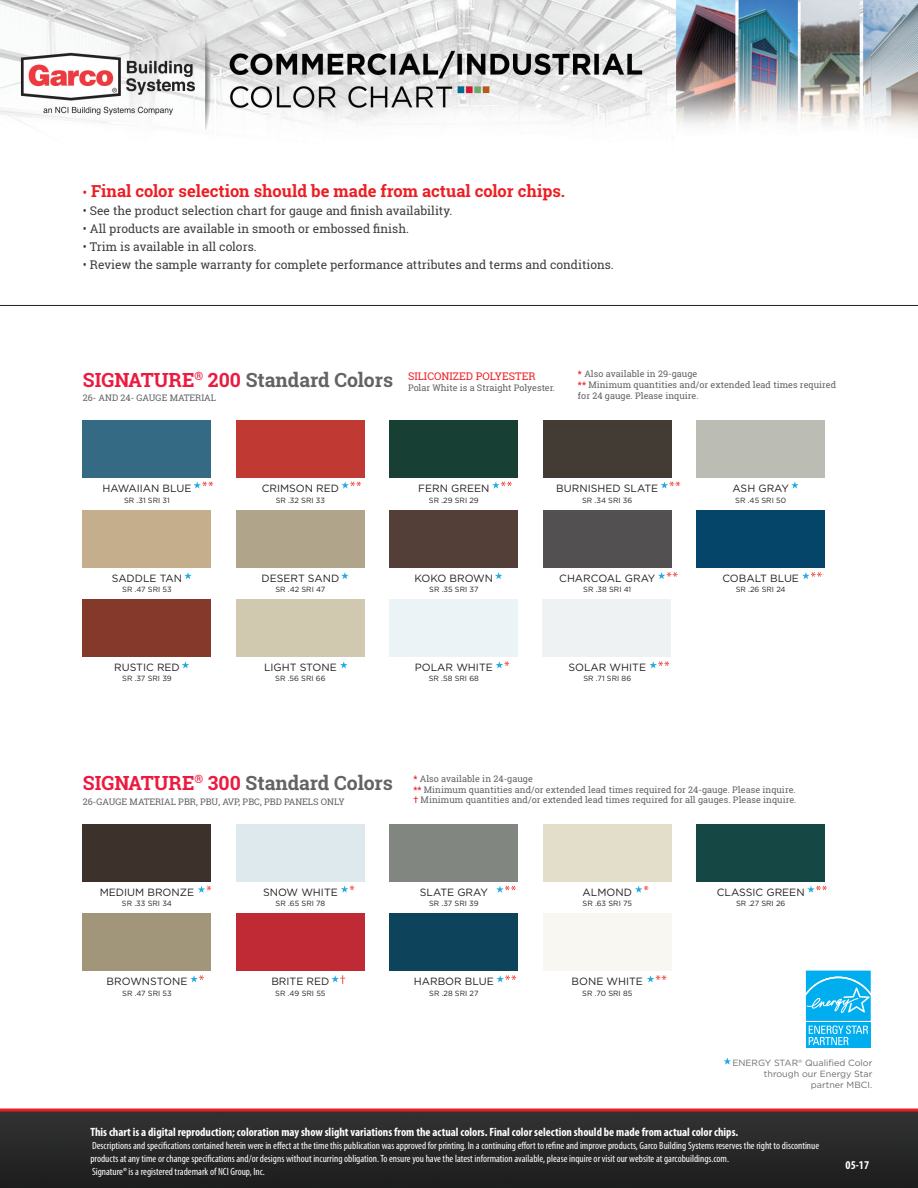
<style>
.page{position:relative;width:918px;height:1188px;background:#fff}
.page>*{position:absolute;margin:0;border:0;box-sizing:border-box;transform-origin:0 0}
.t1{font:700 19.5px "Roboto Slab";color:#636366}
.t2{font:700 16.5px "Roboto Slab";color:#ee1d23}
.t3{font:12px "Roboto Slab";color:#3e3e3f}
.t4{font:700 condensed 12px "Myriad Pro";color:#fff}
.t5{font:condensed 10.5px/12.6px "Myriad Pro";color:#fff}
.t6{font:10.5px "Gotham";color:#231f20}
.t7{font:10.5px "Roboto Slab";color:#ee1d23}
.t8{font:9px "Roboto Slab";letter-spacing:.005em;color:#636366}
.t9{font:9px "Gotham";color:#6c6d70}
.t10{font:7.5px "Gotham";color:#231f20}
.s1{font-size:12px}
.s2{color:#ed1a40}
.s3{font-weight:700;color:#ee1d23}
.s4{color:#ee1d23}
</style>
<div class="page">
<img style="left:0;top:1112px;width:918px;height:76px">
<svg style="left:0;top:1108px;width:918px;height:4px;background:#d83b3f"></svg>
<img style="left:0;top:0;width:918px;height:130px">
<hr style="left:0;top:305px;width:918px;height:1px;background:#231f20">
<svg style="left:805px;top:970px;width:66px;height:78px;background:#2ebcf1"></svg>
<svg style="left:724px;top:1057px;width:7px;height:8px"></svg>
<svg style="left:194px;top:482px;width:19px;height:7px"></svg>
<svg style="left:341px;top:482px;width:20px;height:7px"></svg>
<svg style="left:661px;top:482px;width:19px;height:7px"></svg>
<svg style="left:492px;top:482px;width:20px;height:7px"></svg>
<svg style="left:184px;top:572px;width:8px;height:7px"></svg>
<svg style="left:341px;top:572px;width:8px;height:7px"></svg>
<svg style="left:495px;top:572px;width:7px;height:7px"></svg>
<svg style="left:658px;top:572px;width:20px;height:7px"></svg>
<svg style="left:340px;top:661px;width:7px;height:7px"></svg>
<svg style="left:791px;top:482px;width:8px;height:7px"></svg>
<svg style="left:182px;top:661px;width:7px;height:7px"></svg>
<svg style="left:496px;top:661px;width:13px;height:7px"></svg>
<svg style="left:802px;top:572px;width:20px;height:7px"></svg>
<svg style="left:650px;top:661px;width:19px;height:7px"></svg>
<svg style="left:496px;top:886px;width:20px;height:7px"></svg>
<svg style="left:807px;top:886px;width:20px;height:7px"></svg>
<svg style="left:198px;top:886px;width:13px;height:7px"></svg>
<svg style="left:341px;top:886px;width:13px;height:7px"></svg>
<svg style="left:635px;top:886px;width:13px;height:7px"></svg>
<svg style="left:497px;top:975px;width:19px;height:7px"></svg>
<svg style="left:647px;top:975px;width:19px;height:7px"></svg>
<svg style="left:331px;top:975px;width:14px;height:9px"></svg>
<svg style="left:190px;top:975px;width:14px;height:7px"></svg>
<div style="left:83px;top:824px;width:128px;height:58px;background:#3c312b"></div>
<div style="left:236px;top:824px;width:129px;height:58px;background:#dde9ec"></div>
<div style="left:390px;top:824px;width:128px;height:58px;background:#828681"></div>
<div style="left:543px;top:824px;width:128px;height:58px;background:#e3deca"></div>
<div style="left:697px;top:824px;width:128px;height:58px;background:#154844"></div>
<div style="left:83px;top:913px;width:128px;height:58px;background:#a1957a"></div>
<div style="left:236px;top:913px;width:129px;height:58px;background:#bf2a34"></div>
<div style="left:390px;top:913px;width:128px;height:58px;background:#0e445b"></div>
<div style="left:543px;top:913px;width:128px;height:58px;background:#f8f7f1"></div>
<div style="left:83px;top:421px;width:128px;height:57px;background:#346a84"></div>
<div style="left:236px;top:421px;width:129px;height:57px;background:#c03933"></div>
<div style="left:390px;top:421px;width:128px;height:57px;background:#173f34"></div>
<div style="left:543px;top:421px;width:128px;height:57px;background:#433c35"></div>
<div style="left:697px;top:421px;width:128px;height:57px;background:#bbbcb4"></div>
<div style="left:83px;top:599px;width:128px;height:58px;background:#85392b"></div>
<div style="left:236px;top:599px;width:129px;height:58px;background:#d1c9af"></div>
<div style="left:390px;top:599px;width:128px;height:58px;background:#ebf3f6"></div>
<div style="left:543px;top:599px;width:128px;height:58px;background:#eff2f3"></div>
<div style="left:83px;top:510px;width:128px;height:58px;background:#c5ae8c"></div>
<div style="left:236px;top:510px;width:129px;height:58px;background:#b0a58a"></div>
<div style="left:390px;top:510px;width:128px;height:58px;background:#533f37"></div>
<div style="left:543px;top:510px;width:128px;height:58px;background:#525051"></div>
<div style="left:697px;top:510px;width:128px;height:58px;background:#06456a"></div>
<p class="t2" style="left:83px;top:180px;width:484px"><span class="s1">•</span> Final color selection should be made from actual color chips.</p>
<p class="t3" style="left:83px;top:203px;width:371px">• See the product selection chart for gauge and finish availability.</p>
<p class="t3" style="left:83px;top:221px;width:328px">• All products are available in smooth or embossed finish.</p>
<p class="t3" style="left:83px;top:239px;width:175px">• Trim is available in all colors.</p>
<p class="t3" style="left:83px;top:257px;width:532px">• Review the sample warranty for complete performance attributes and terms and conditions.</p>
<p class="t1" style="left:83px;top:366px;width:312px"><span class="s2">SIGNATURE</span><sup>®</sup> <span class="s2">200</span> Standard Colors</p>
<p class="t7" style="left:408px;top:369px;width:129px">SILICONIZED POLYESTER</p>
<p class="t8" style="left:408px;top:381px;width:149px">Polar White is a Straight Polyester.</p>
<p class="t8" style="left:83px;top:392px;width:135px">26- AND 24- GAUGE MATERIAL</p>
<p class="t8" style="left:578px;top:368px;width:121px"><span class="s3">*</span> Also available in 29-gauge</p>
<p class="t8" style="left:578px;top:378px;width:260px"><span class="s3">**</span> Minimum quantities and/or extended lead times required</p>
<p class="t8" style="left:578px;top:389px;width:122px">for 24 gauge. Please inquire.</p>
<p class="t6" style="left:102px;top:482px;width:91px">HAWAIIAN BLUE</p>
<p class="t10" style="left:124px;top:496px;width:47px">SR .31 SRI 31</p>
<p class="t6" style="left:262px;top:482px;width:79px">CRIMSON RED</p>
<p class="t10" style="left:276px;top:496px;width:51px">SR .32 SRI 33</p>
<p class="t6" style="left:418px;top:482px;width:73px">FERN GREEN</p>
<p class="t10" style="left:429px;top:496px;width:51px">SR .29 SRI 29</p>
<p class="t6" style="left:556px;top:482px;width:103px">BURNISHED SLATE</p>
<p class="t10" style="left:582px;top:496px;width:52px">SR .34 SRI 36</p>
<p class="t6" style="left:732px;top:482px;width:58px">ASH GRAY</p>
<p class="t10" style="left:735px;top:496px;width:52px">SR .45 SRI 50</p>
<p class="t6" style="left:112px;top:571px;width:72px">SADDLE TAN</p>
<p class="t10" style="left:122px;top:585px;width:51px">SR .47 SRI 53</p>
<p class="t6" style="left:262px;top:571px;width:79px">DESERT SAND</p>
<p class="t10" style="left:275px;top:585px;width:51px">SR .42 SRI 47</p>
<p class="t6" style="left:415px;top:571px;width:80px">KOKO BROWN</p>
<p class="t10" style="left:429px;top:585px;width:51px">SR .35 SRI 37</p>
<p class="t6" style="left:559px;top:571px;width:98px">CHARCOAL GRAY</p>
<p class="t10" style="left:583px;top:585px;width:50px">SR .38 SRI 41</p>
<p class="t6" style="left:722px;top:571px;width:78px">COBALT BLUE</p>
<p class="t10" style="left:736px;top:585px;width:51px">SR .26 SRI 24</p>
<p class="t6" style="left:114px;top:661px;width:67px">RUSTIC RED</p>
<p class="t10" style="left:122px;top:674px;width:51px">SR .37 SRI 39</p>
<p class="t6" style="left:264px;top:661px;width:74px">LIGHT STONE</p>
<p class="t10" style="left:275px;top:674px;width:52px">SR .56 SRI 66</p>
<p class="t6" style="left:415px;top:661px;width:79px">POLAR WHITE</p>
<p class="t10" style="left:429px;top:674px;width:52px">SR .58 SRI 68</p>
<p class="t6" style="left:568px;top:661px;width:79px">SOLAR WHITE</p>
<p class="t10" style="left:583px;top:674px;width:49px">SR .71 SRI 86</p>
<p class="t1" style="left:83px;top:769px;width:312px"><span class="s2">SIGNATURE</span><sup>®</sup> <span class="s2">300</span> Standard Colors</p>
<p class="t8" style="left:83px;top:795px;width:263px">26-GAUGE MATERIAL PBR, PBU, AVP, PBC, PBD PANELS ONLY</p>
<p class="t8" style="left:413px;top:772px;width:121px"><span class="s3">*</span> Also available in 24-gauge</p>
<p class="t8" style="left:413px;top:783px;width:384px"><span class="s3">**</span> Minimum quantities and/or extended lead times required for 24-gauge. Please inquire.</p>
<p class="t8" style="left:413px;top:794px;width:385px"><span class="s4">†</span> Minimum quantities and/or extended lead times required for all gauges. Please inquire.</p>
<p class="t6" style="left:100px;top:886px;width:96px">MEDIUM BRONZE</p>
<p class="t10" style="left:122px;top:899px;width:52px">SR .33 SRI 34</p>
<p class="t6" style="left:107px;top:975px;width:82px">BROWNSTONE</p>
<p class="t10" style="left:122px;top:989px;width:51px">SR .47 SRI 53</p>
<p class="t6" style="left:263px;top:886px;width:76px">SNOW WHITE</p>
<p class="t10" style="left:276px;top:899px;width:51px">SR .65 SRI 78</p>
<p class="t6" style="left:271px;top:975px;width:60px">BRITE RED</p>
<p class="t10" style="left:275px;top:989px;width:52px">SR .49 SRI 55</p>
<p class="t6" style="left:420px;top:886px;width:70px">SLATE GRAY</p>
<p class="t10" style="left:429px;top:899px;width:51px">SR .37 SRI 39</p>
<p class="t6" style="left:414px;top:975px;width:81px">HARBOR BLUE</p>
<p class="t10" style="left:429px;top:989px;width:51px">SR .28 SRI 27</p>
<p class="t6" style="left:583px;top:886px;width:51px">ALMOND</p>
<p class="t10" style="left:583px;top:899px;width:51px">SR .63 SRI 75</p>
<p class="t6" style="left:572px;top:975px;width:73px">BONE WHITE</p>
<p class="t10" style="left:582px;top:989px;width:52px">SR .70 SRI 85</p>
<p class="t6" style="left:717px;top:886px;width:89px">CLASSIC GREEN</p>
<p class="t10" style="left:736px;top:899px;width:51px">SR .27 SRI 26</p>
<p class="t9" style="left:732px;top:1057px;width:141px">ENERGY STAR<sup>®</sup> Qualified Color</p>
<p class="t9" style="left:764px;top:1068px;width:110px">through our Energy Star</p>
<p class="t9" style="left:811px;top:1079px;width:63px">partner MBCI.</p>
<p class="t4" style="left:90px;top:1124px;width:649px">This chart is a digital reproduction; coloration may show slight variations from the actual colors. Final color selection should be made from actual color chips.</p>
<p class="t5" style="left:90px;top:1139px;width:730px">Descriptions and specifications contained herein were in effect at the time this publication was approved for printing. In a continuing effort to refine and improve products, Garco Building Systems reserves the right to discontinue products at any time or change specifications and/or designs without incurring obligation. To ensure you have the latest information available, please inquire or visit our website at garcobuildings.com.</p>
<p class="t5" style="left:92px;top:1165px;width:174px">Signature® is a registered trademark of NCI Group, Inc.</p>
<p class="t4" style="left:846px;top:1158px;width:25px">05-17</p>
</div>
